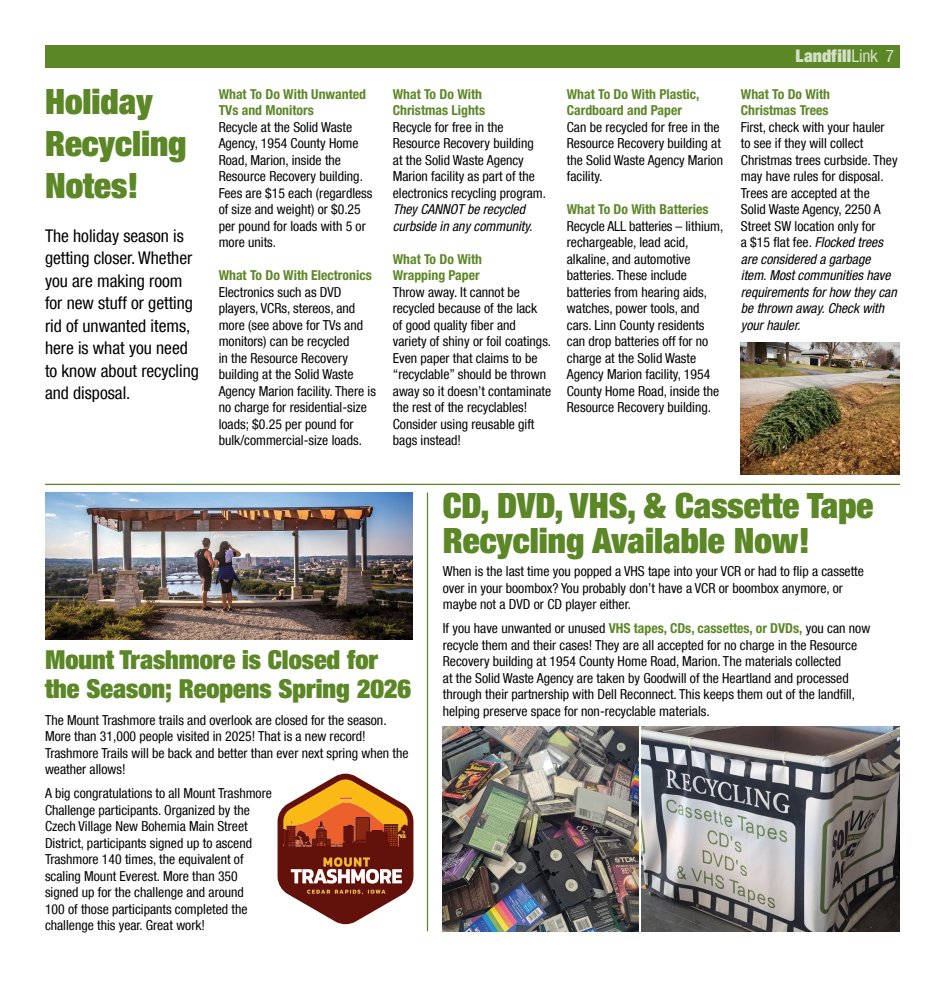
<style>
.page{position:relative;width:945px;height:990px;background:#fff}
.page>*{position:absolute;margin:0;border:0;box-sizing:border-box;transform-origin:0 0}
.t1{font:900 condensed 35px/42px "Helvetica Neue LT Std";color:#5c8727}
.t2{font:900 condensed 26.25px/28.8px "Helvetica Neue LT Std";color:#5c8727}
.t3{font:condensed 17.5px/22.5px "Helvetica Neue LT Com";color:#000}
.t4{font:900 condensed 17.5px "Helvetica Neue LT Std";letter-spacing:.01em;color:#d4dfc6}
.t5{font:condensed 13.75px/16.5px "Helvetica Neue LT Com";color:#000}
.t6{font:700 condensed 13.75px/16.5px "Helvetica Neue LT Std";color:#5c8727}
.t7{font:italic condensed 13.75px/16.5px "Helvetica Neue LT Com";color:#000}
.s1{font-family:"Helvetica Neue LT Com";font-weight:400}
.s2{font-style:italic}
.s3{font-family:"Helvetica Neue LT Std";font-weight:700;color:#5c8727}
</style>
<div class="page">
<div style="left:45px;top:45px;width:855px;height:23px;background:#5c8727"></div>
<img style="left:741px;top:343px;width:159px;height:131px">
<hr style="left:45px;top:484px;width:855px;height:1px;background:#5c8727">
<img style="left:45px;top:493px;width:367px;height:147px">
<hr style="left:427px;top:493px;width:1px;height:438px;background:#5c8727">
<img style="left:642px;top:727px;width:258px;height:204px">
<img style="left:443px;top:727px;width:196px;height:204px">
<svg style="left:278px;top:774px;width:135px;height:150px"></svg>
<h1 class="t1" style="left:45px;top:80px;width:143px">Holiday<br>Recycling<br>Notes!</h1>
<p class="t3" style="left:45px;top:224px;width:155px">The holiday season is getting closer. Whether you are making room for new stuff or getting rid of unwanted items, here is what you need to know about recycling and disposal.</p>
<p class="t6" style="left:219px;top:85px;width:149px">What To Do With Unwanted<br>TVs and Monitors</p>
<p class="t5" style="left:219px;top:118px;width:155px">Recycle at the Solid Waste<br>Agency, 1954 County Home<br>Road, Marion, inside the<br>Resource Recovery building.<br>Fees are $15 each (regardless of size and weight) or $0.25 per pound for loads with 5 or more units.</p>
<p class="t6" style="left:219px;top:267px;width:155px">What To Do With Electronics</p>
<p class="t5" style="left:219px;top:283px;width:159px">Electronics such as DVD players, VCRs, stereos, and more (see above for TVs and monitors) can be recycled<br>in the Resource Recovery building at the Solid Waste<br>Agency Marion facility. There is no charge for residential-size loads; $0.25 per pound for bulk/commercial-size loads.</p>
<p class="t6" style="left:393px;top:85px;width:94px">What To Do With<br>Christmas Lights</p>
<p class="t5" style="left:393px;top:118px;width:155px">Recycle for free in the<br>Resource Recovery building at the Solid Waste Agency<br>Marion facility as part of the electronics recycling program.</p>
<p class="t7" style="left:393px;top:201px;width:141px">They CANNOT be recycled curbside in any community.</p>
<p class="t6" style="left:393px;top:250px;width:91px">What To Do With<br>Wrapping Paper</p>
<p class="t5" style="left:393px;top:283px;width:160px">Throw away. It cannot be recycled because of the lack<br>of good quality fiber and variety of shiny or foil coatings.<br>Even paper that claims to be “recyclable” should be thrown away so it doesn’t contaminate the rest of the recyclables!<br>Consider using reusable gift bags instead!</p>
<p class="t6" style="left:567px;top:85px;width:134px">What To Do With Plastic,<br>Cardboard and Paper</p>
<p class="t5" style="left:567px;top:118px;width:158px">Can be recycled for free in the<br>Resource Recovery building at the Solid Waste Agency Marion facility.</p>
<p class="t6" style="left:567px;top:201px;width:143px">What To Do With Batteries</p>
<p class="t5" style="left:567px;top:217px;width:158px">Recycle ALL batteries – lithium, rechargeable, lead acid, alkaline, and automotive batteries. These include batteries from hearing aids, watches, power tools, and cars. Linn County residents can drop batteries off for no charge at the Solid Waste<br>Agency Marion facility, 1954<br>County Home Road, inside the<br>Resource Recovery building.</p>
<p class="t4" style="left:796px;top:45px;width:100px">Landfill<span class="s1">Link 7</span></p>
<p class="t6" style="left:741px;top:85px;width:91px">What To Do With<br>Christmas Trees</p>
<p class="t5" style="left:741px;top:118px;width:158px">First, check with your hauler to see if they will collect<br>Christmas trees curbside. They may have rules for disposal.<br>Trees are accepted at the<br>Solid Waste Agency, 2250 A<br>Street SW location only for<br>a $15 flat fee. <span class="s2">Flocked trees are considered a garbage item. Most communities have requirements for how they can be thrown away. Check with your hauler.</span></p>
<h2 class="t2" style="left:45px;top:645px;width:368px">Mount Trashmore is Closed for the Season; Reopens Spring 2026</h2>
<p class="t5" style="left:45px;top:712px;width:365px">The Mount Trashmore trails and overlook are closed for the season.<br>More than 31,000 people visited in 2025! That is a new record!<br>Trashmore Trails will be back and better than ever next spring when the weather allows!</p>
<p class="t5" style="left:45px;top:785px;width:228px">A big congratulations to all Mount Trashmore Challenge participants. Organized by the Czech Village New Bohemia Main Street District, participants signed up to ascend Trashmore 140 times, the equivalent of scaling Mount Everest. More than 350 signed up for the challenge and around<br>100 of those participants completed the challenge this year. Great work!</p>
<h1 class="t1" style="left:443px;top:487px;width:432px;line-height:35px">CD, DVD, VHS, &amp; Cassette Tape<br>Recycling Available Now!</h1>
<p class="t5" style="left:443px;top:563px;width:423px">When is the last time you popped a VHS tape into your VCR or had to flip a cassette over in your boombox? You probably don’t have a VCR or boombox anymore, or maybe not a DVD or CD player either.</p>
<p class="t5" style="left:443px;top:620px;width:429px">If you have unwanted or unused <span class="s3">VHS tapes, CDs, cassettes, or DVDs,</span> you can now recycle them and their cases! They are all accepted for no charge in the Resource Recovery building at 1954 County Home Road, Marion. The materials collected<br>at the Solid Waste Agency are taken by Goodwill of the Heartland and processed through their partnership with Dell Reconnect. This keeps them out of the landfill, helping preserve space for non-recyclable materials.</p>
</div>
